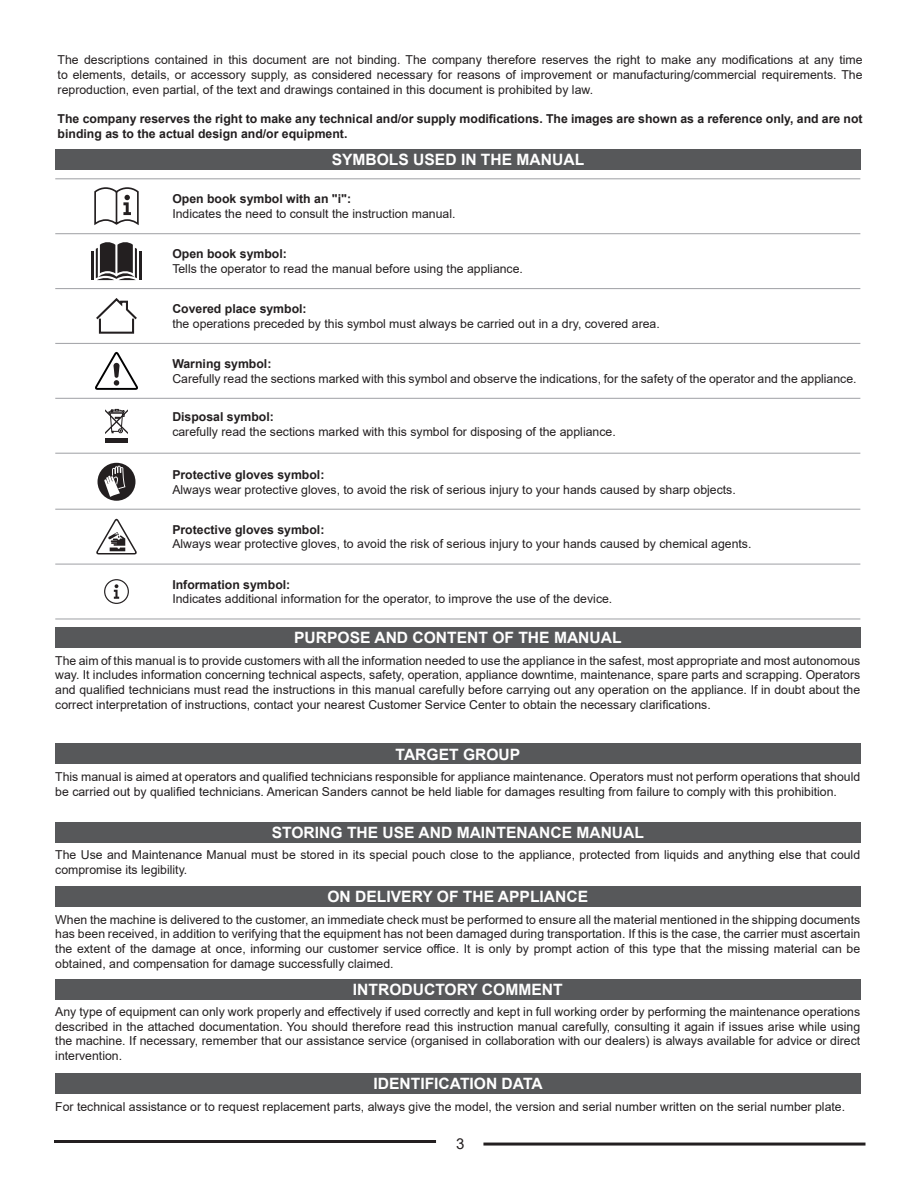
<style>
.page{position:relative;width:918px;height:1188px;background:#fff}
.page>*{position:absolute;margin:0;border:0;box-sizing:border-box;transform-origin:0 0}
.Titoli_capitolo__IT{font:700 15.6px "Arial";color:#fff}
.t1{font:15px "Arial";color:#231f20}
.t2{font:12.3px/14.7px "Arial";color:#231f20;text-align:justify}
.t3{font:700 12.3px/14.7px "Arial";color:#231f20}
</style>
<div class="page">
<hr style="left:54px;top:1140px;width:382px;height:3px;background:#231f20">
<hr style="left:483px;top:1143px;width:382px;height:3px;background:#231f20">
<div style="left:55px;top:149px;width:805px;height:20px;background:#57585a"></div>
<div style="left:55px;top:627px;width:805px;height:21px;background:#57585a"></div>
<div style="left:55px;top:744px;width:805px;height:20px;background:#57585a"></div>
<div style="left:55px;top:822px;width:805px;height:20px;background:#57585a"></div>
<div style="left:55px;top:887px;width:805px;height:20px;background:#57585a"></div>
<div style="left:55px;top:979px;width:805px;height:20px;background:#57585a"></div>
<div style="left:55px;top:1074px;width:805px;height:20px;background:#57585a"></div>
<hr style="left:55px;top:178px;width:805px;height:1px;background:#a8a9ad">
<hr style="left:55px;top:233px;width:805px;height:1px;background:#a8a9ad">
<hr style="left:55px;top:288px;width:805px;height:1px;background:#a8a9ad">
<hr style="left:55px;top:509px;width:805px;height:1px;background:#a8a9ad">
<hr style="left:55px;top:343px;width:805px;height:1px;background:#a8a9ad">
<hr style="left:55px;top:564px;width:805px;height:1px;background:#a8a9ad">
<hr style="left:55px;top:398px;width:805px;height:1px;background:#a8a9ad">
<hr style="left:55px;top:618px;width:805px;height:2px;background:#a8a9ad">
<hr style="left:55px;top:453px;width:805px;height:1px;background:#a8a9ad">
<svg style="left:105px;top:409px;width:23px;height:25px"></svg>
<div style="left:105px;top:438px;width:23px;height:5px;background:#231f20"></div>
<svg style="left:95px;top:352px;width:43px;height:38px"></svg>
<svg style="left:114px;top:584px;width:5px;height:15px"></svg>
<div style="left:104px;top:579px;width:25px;height:25px;border:1px solid #231f20;border-radius:50%"></div>
<hr style="left:91px;top:251px;width:3px;height:29px;background:#231f20">
<hr style="left:139px;top:251px;width:3px;height:29px;background:#231f20">
<svg style="left:96px;top:242px;width:41px;height:38px"></svg>
<div style="left:98px;top:463px;width:37px;height:38px;background:#231f20;border-radius:50%"></div>
<svg style="left:104px;top:466px;width:21px;height:31px"></svg>
<svg style="left:94px;top:187px;width:45px;height:38px"></svg>
<div style="left:99px;top:318px;width:35px;height:16px;border:2px solid #231f20"></div>
<svg style="left:96px;top:298px;width:41px;height:24px"></svg>
<svg style="left:96px;top:519px;width:41px;height:35px"></svg>
<p class="t2" style="left:58px;top:52px;width:807px">The descriptions contained in this document are not binding. The company therefore reserves the right to make any modifications at any time to elements, details, or accessory supply, as considered necessary for reasons of improvement or manufacturing/commercial requirements. The reproduction, even partial, of the text and drawings contained in this document is prohibited by law.</p>
<p class="t3" style="left:58px;top:112px;width:807px">The company reserves the right to make any technical and/or supply modifications. The images are shown as a reference only, and are not binding as to the actual design and/or equipment.</p>
<p class="Titoli_capitolo__IT" style="left:332px;top:148px;width:254px">SYMBOLS USED IN THE MANUAL</p>
<p class="t3" style="left:172px;top:192px;width:180px">Open book symbol with an "i":</p>
<p class="t2" style="left:172px;top:206px;width:285px">Indicates the need to consult the instruction manual.</p>
<p class="t3" style="left:172px;top:247px;width:116px">Open book symbol:</p>
<p class="t2" style="left:172px;top:261px;width:352px">Tells the operator to read the manual before using the appliance.</p>
<p class="t3" style="left:172px;top:302px;width:136px">Covered place symbol:</p>
<p class="t2" style="left:172px;top:316px;width:489px">the operations preceded by this symbol must always be carried out in a dry, covered area.</p>
<p class="t3" style="left:172px;top:356px;width:101px">Warning symbol:</p>
<p class="t2" style="left:172px;top:371px;width:686px">Carefully read the sections marked with this symbol and observe the indications, for the safety of the operator and the appliance.</p>
<p class="t3" style="left:172px;top:409px;width:103px">Disposal symbol:</p>
<p class="t2" style="left:172px;top:424px;width:445px">carefully read the sections marked with this symbol for disposing of the appliance.</p>
<p class="t3" style="left:172px;top:467px;width:154px">Protective gloves symbol:</p>
<p class="t2" style="left:172px;top:482px;width:565px">Always wear protective gloves, to avoid the risk of serious injury to your hands caused by sharp objects.</p>
<p class="t3" style="left:172px;top:522px;width:154px">Protective gloves symbol:</p>
<p class="t2" style="left:172px;top:537px;width:581px">Always wear protective gloves, to avoid the risk of serious injury to your hands caused by chemical agents.</p>
<p class="t3" style="left:172px;top:577px;width:119px">Information symbol:</p>
<p class="t2" style="left:172px;top:592px;width:442px">Indicates additional information for the operator, to improve the use of the device.</p>
<p class="Titoli_capitolo__IT" style="left:294px;top:627px;width:329px">PURPOSE AND CONTENT OF THE MANUAL</p>
<p class="t2" style="left:55px;top:653px;width:807px">The aim of this manual is to provide customers with all the information needed to use the appliance in the safest, most appropriate and most autonomous way. It includes information concerning technical aspects, safety, operation, appliance downtime, maintenance, spare parts and scrapping. Operators and qualified technicians must read the instructions in this manual carefully before carrying out any operation on the appliance. If in doubt about the correct interpretation of instructions, contact your nearest Customer Service Center to obtain the necessary clarifications.</p>
<p class="Titoli_capitolo__IT" style="left:396px;top:743px;width:126px">TARGET GROUP</p>
<p class="t2" style="left:55px;top:769px;width:806px">This manual is aimed at operators and qualified technicians responsible for appliance maintenance. Operators must not perform operations that should be carried out by qualified technicians. American Sanders cannot be held liable for damages resulting from failure to comply with this prohibition.</p>
<p class="Titoli_capitolo__IT" style="left:272px;top:822px;width:374px">STORING THE USE AND MAINTENANCE MANUAL</p>
<p class="t2" style="left:55px;top:848px;width:806px">The Use and Maintenance Manual must be stored in its special pouch close to the appliance, protected from liquids and anything else that could compromise its legibility.</p>
<p class="t2" style="left:55px;top:912px;width:807px">When the machine is delivered to the customer, an immediate check must be performed to ensure all the material mentioned in the shipping documents has been received, in addition to verifying that the equipment has not been damaged during transportation. If this is the case, the carrier must ascertain the extent of the damage at once, informing our customer service office. It is only by prompt action of this type that the missing material can be obtained, and compensation for damage successfully claimed.</p>
<p class="Titoli_capitolo__IT" style="left:353px;top:978px;width:211px">INTRODUCTORY COMMENT</p>
<p class="t2" style="left:55px;top:1004px;width:807px">Any type of equipment can only work properly and effectively if used correctly and kept in full working order by performing the maintenance operations described in the attached documentation. You should therefore read this instruction manual carefully, consulting it again if issues arise while using the machine. If necessary, remember that our assistance service (organised in collaboration with our dealers) is always available for advice or direct intervention.</p>
<p class="Titoli_capitolo__IT" style="left:374px;top:1073px;width:171px">IDENTIFICATION DATA</p>
<p class="t2" style="left:55px;top:1099px;width:791px">For technical assistance or to request replacement parts, always give the model, the version and serial number written on the serial number plate.</p>
<p class="Titoli_capitolo__IT" style="left:328px;top:886px;width:262px">ON DELIVERY OF THE APPLIANCE</p>
<p class="t1" style="left:456px;top:1134px;width:10px">3</p>
</div>
